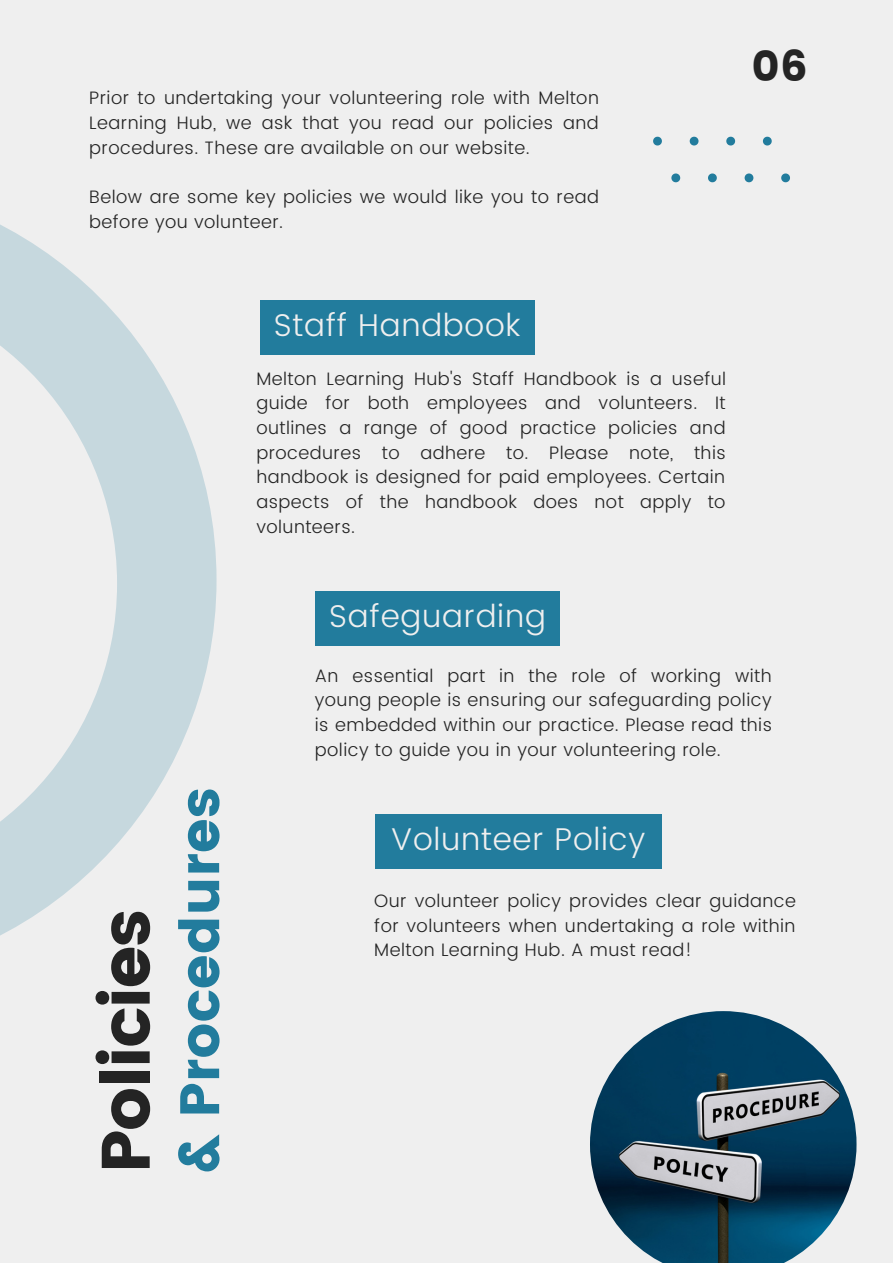
<style>
.page{position:relative;width:893px;height:1264px;background:#fff}
.page>*{position:absolute;margin:0;border:0;box-sizing:border-box;transform-origin:0 0}
.t1{font:68.25px "Poppins";letter-spacing:-.025em;color:#242424}
.t2{font:55.5px "Poppins";color:#227c9d}
.t3{font:42.6px "Poppins";color:#242424}
.t4{font:300 31.5px "Poppins";letter-spacing:.025em;color:#efefef}
.t5{font:300 18px/24.8px "Poppins";letter-spacing:.025em;color:#242424;text-align:justify}
</style>
<div class="page">
<div style="left:0;top:0;width:892px;height:1262px;background:#efefef"></div>
<div style="left:260px;top:300px;width:274px;height:54px;background:#227c9d"></div>
<svg style="left:0;top:224px;width:216px;height:712px"></svg>
<img style="left:590px;top:1011px;width:266px;height:251px">
<div style="left:315px;top:591px;width:244px;height:54px;background:#227c9d"></div>
<div style="left:375px;top:814px;width:286px;height:54px;background:#227c9d"></div>
<svg style="left:653px;top:137px;width:9px;height:8px"></svg>
<svg style="left:689px;top:137px;width:9px;height:8px"></svg>
<svg style="left:726px;top:137px;width:9px;height:8px"></svg>
<svg style="left:762px;top:137px;width:9px;height:8px"></svg>
<svg style="left:671px;top:173px;width:9px;height:9px"></svg>
<svg style="left:708px;top:173px;width:8px;height:9px"></svg>
<svg style="left:744px;top:173px;width:9px;height:9px"></svg>
<svg style="left:781px;top:173px;width:9px;height:9px"></svg>
<p class="t5" style="left:89px;top:86px;width:511px">Prior to undertaking your volunteering role with Melton Learning Hub, we ask that you read our policies and procedures. These are available on our website.</p>
<p class="t5" style="left:89px;top:185px;width:511px">Below are some key policies we would like you to read before you volunteer.</p>
<p class="t3" style="left:751px;top:42px;width:57px">06</p>
<p class="t4" style="left:274px;top:306px;width:248px">Staff Handbook</p>
<p class="t5" style="left:256px;top:366px;width:471px">Melton Learning Hub's Staff Handbook is a useful guide for both employees and volunteers. It outlines a range of good practice policies and procedures to adhere to. Please note, this handbook is designed for paid employees. Certain aspects of the handbook does not apply to volunteers.</p>
<p class="t4" style="left:329px;top:597px;width:218px">Safeguarding</p>
<p class="t1" style="left:86px;top:1173px;width:265px;rotate:-90deg">Policies</p>
<p class="t2" style="left:167px;top:1173px;width:387px;rotate:-90deg">&amp; Procedures</p>
<p class="t5" style="left:315px;top:663px;width:458px">An essential part in the role of working with young people is ensuring our safeguarding policy is embedded within our practice. Please read this policy to guide you in your volunteering role.</p>
<p class="t4" style="left:391px;top:820px;width:256px">Volunteer Policy</p>
<p class="t5" style="left:374px;top:888px;width:423px">Our volunteer policy provides clear guidance for volunteers when undertaking a role within Melton Learning Hub. A must read!</p>
</div>
